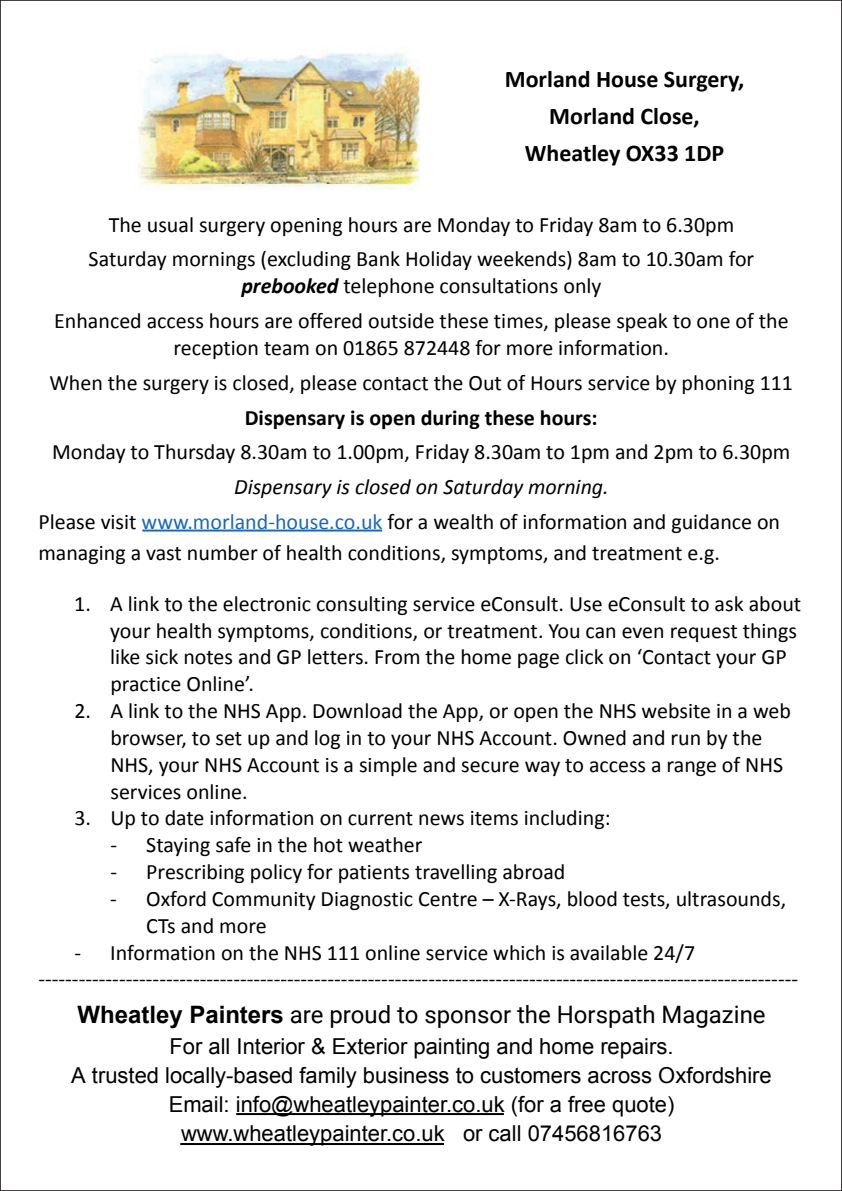
<style>
.page{position:relative;width:842px;height:1191px;background:#fff}
.page>*{position:absolute;margin:0;border:0;box-sizing:border-box;transform-origin:0 0}
.t1{font:24px "Roboto";color:#000001}
.t2{font:700 24px/37.2px "Calibri";color:#000001;text-align:center}
.t3{font:22px/26.8px "Calibri";color:#000001}
.t4{font:22px/29px "Arial";color:#000001;text-align:center}
.s1{font-weight:700;font-style:italic}
.s2{font-weight:700}
.s3{font-style:italic}
.s4{color:#1b69b4}
.s5{font-family:"Arial";font-weight:700}
</style>
<div class="page">
<hr style="left:142px;top:529px;width:240px;height:2px;background:#1b69b4">
<hr style="left:236px;top:1113px;width:268px;height:2px;background:#000001">
<hr style="left:180px;top:1143px;width:264px;height:2px;background:#000001">
<img style="left:139px;top:52px;width:281px;height:137px">
<p class="t2" style="left:505px;top:60px;width:241px">Morland House Surgery,<br>Morland Close,<br>Wheatley OX33 1DP</p>
<p class="t3" style="left:89px;top:207px;width:667px;line-height:34.8px;text-align:center">The usual surgery opening hours are Monday to Friday 8am to 6.30pm<br>Saturday mornings (excluding Bank Holiday weekends) 8am to 10.30am for</p>
<p class="t3" style="left:54px;top:269px;width:736px;line-height:34.8px;text-align:center"><span class="s1">prebooked</span> telephone consultations only<br>Enhanced access hours are offered outside these times, please speak to one of the</p>
<p class="t3" style="left:38px;top:330px;width:756px;line-height:34.8px;text-align:center">reception team on 01865 872448 for more information.<br>When the surgery is closed, please contact the Out of Hours service by phoning 111<br><span class="s2">Dispensary is open during these hours:<br></span>Monday to Thursday 8.30am to 1.00pm, Friday 8.30am to 1pm and 2pm to 6.30pm <span class="s3">Dispensary is closed on Saturday morning.<br></span>Please visit <span class="s4">www.morland-house.co.uk</span> for a wealth of information and guidance on</p>
<p class="t3" style="left:38px;top:539px;width:683px">managing a vast number of health conditions, symptoms, and treatment e.g.</p>
<p class="t3" style="left:110px;top:590px;width:692px;text-indent:-36px">1. A link to the electronic consulting service eConsult. Use eConsult to ask about your health symptoms, conditions, or treatment. You can even request things like sick notes and GP letters. From the home page click on ‘Contact your GP practice Online’.</p>
<p class="t3" style="left:110px;top:697px;width:682px;text-indent:-36px">2. A link to the NHS App. Download the App, or open the NHS website in a web browser, to set up and log in to your NHS Account. Owned and run by the NHS, your NHS Account is a simple and secure way to access a range of NHS services online.</p>
<p class="t3" style="left:74px;top:805px;width:538px">3. Up to date information on current news items including:</p>
<p class="t3" style="left:110px;top:831px;width:314px">- Staying safe in the hot weather</p>
<p class="t3" style="left:110px;top:858px;width:457px">- Prescribing policy for patients travelling abroad</p>
<p class="t3" style="left:146px;top:885px;width:641px;text-indent:-36px">- Oxford Community Diagnostic Centre – X-Rays, blood tests, ultrasounds,<br>CTs and more</p>
<p class="t3" style="left:38px;top:939px;width:761px;text-indent:36px">- Information on the NHS 111 online service which is available 24/7 -----------------------------------------------------------------------------------------------------------------</p>
<p class="t1" style="left:77px;top:997px;width:690px"><span class="s5">Wheatley Painters</span> are proud to sponsor the Horspath Magazine</p>
<p class="t4" style="left:71px;top:1031px;width:702px">For all Interior &amp; Exterior painting and home repairs.<br>A trusted locally-based family business to customers across Oxfordshire Email: info@wheatleypainter.co.uk (for a free quote) www.wheatleypainter.co.uk or call 07456816763</p>
</div>
